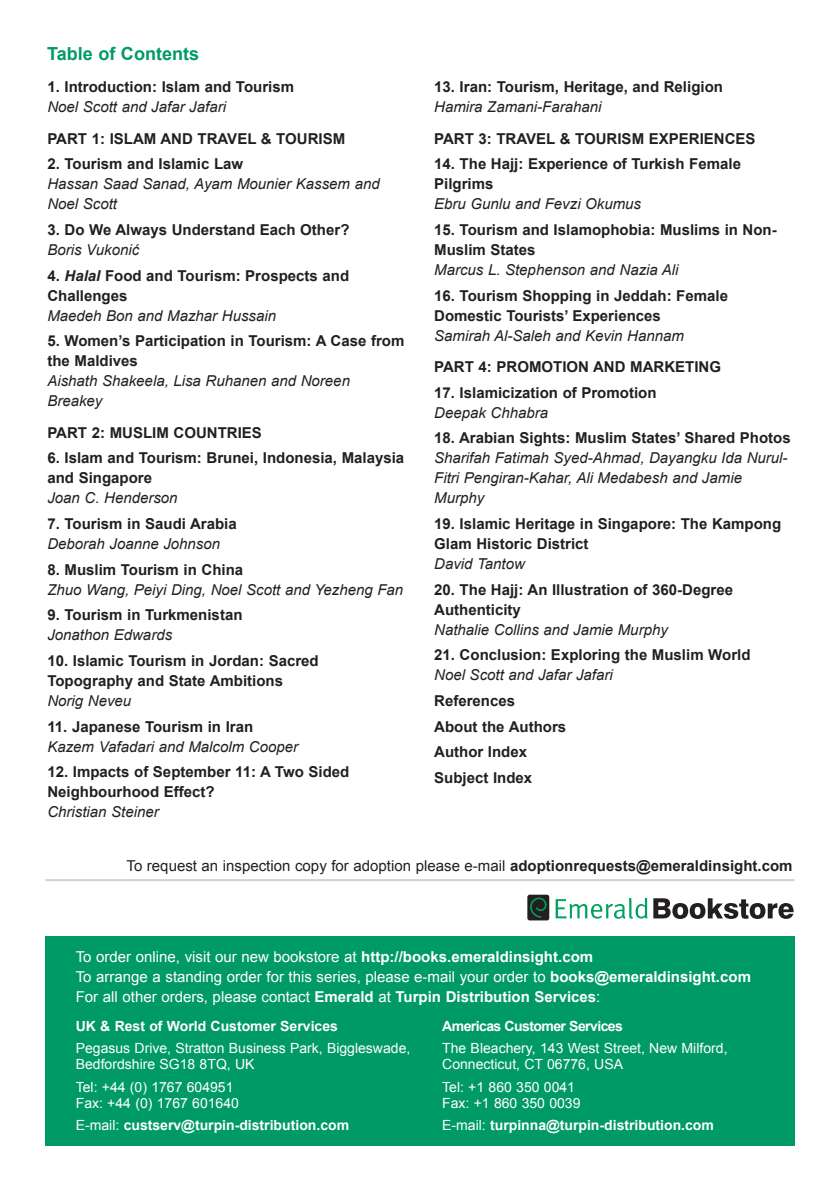
<style>
.page{position:relative;width:840px;height:1191px;background:#fff}
.page>*{position:absolute;margin:0;border:0;box-sizing:border-box;transform-origin:0 0}
.t1{font:700 18px "Arial";color:#009a67}
.t2{font:700 15px/20px "Arial";color:#231f20}
.t3{font:italic 15px/20px "Arial";color:#231f20}
.t4{font:15px/20px "Arial";color:#fff}
.t5{font:15px "Arial";color:#231f20}
.t6{font:14px/16.4px "Arial";color:#fff}
.t7{font:700 14px "Arial";color:#fff}
.t8{font:700 14px "Arial";letter-spacing:-.04em;color:#fff}
.s1{font-style:italic}
.s2{font-weight:700}
.s3{font-weight:400}
</style>
<div class="page">
<div style="left:45px;top:935px;width:749px;height:210px;background:#009a67"></div>
<div style="left:527px;top:894px;width:22px;height:26px;background:#231f20;border-radius:2px"></div>
<svg style="left:530px;top:897px;width:17px;height:20px"></svg>
<svg style="left:653px;top:898px;width:140px;height:21px"></svg>
<svg style="left:555px;top:897px;width:92px;height:22px"></svg>
<hr style="left:45px;top:879px;width:749px;height:2px;background:#d1d2d4">
<p class="t1" style="left:47px;top:42px;width:153px">Table of Contents</p>
<p class="t2" style="left:47px;top:78px;width:248px">1. Introduction: Islam and Tourism</p>
<p class="t3" style="left:47px;top:97px;width:180px">Noel Scott and Jafar Jafari</p>
<p class="t2" style="left:47px;top:129px;width:299px">PART 1: ISLAM AND TRAVEL &amp; TOURISM</p>
<p class="t2" style="left:47px;top:155px;width:197px">2. Tourism and Islamic Law</p>
<p class="t3" style="left:47px;top:174px;width:333px">Hassan Saad Sanad, Ayam Mounier Kassem and<br>Noel Scott</p>
<p class="t2" style="left:47px;top:220px;width:303px">3. Do We Always Understand Each Other?</p>
<p class="t3" style="left:47px;top:240px;width:93px">Boris Vukonić</p>
<p class="t2" style="left:47px;top:266px;width:303px">4. <span class="s1">Halal</span> Food and Tourism: Prospects and<br>Challenges</p>
<p class="t3" style="left:47px;top:306px;width:230px">Maedeh Bon and Mazhar Hussain</p>
<p class="t2" style="left:47px;top:332px;width:358px">5. Women’s Participation in Tourism: A Case from the Maldives</p>
<p class="t3" style="left:47px;top:371px;width:304px">Aishath Shakeela, Lisa Ruhanen and Noreen<br>Breakey</p>
<p class="t2" style="left:47px;top:423px;width:216px">PART 2: MUSLIM COUNTRIES</p>
<p class="t2" style="left:47px;top:448px;width:358px">6. Islam and Tourism: Brunei, Indonesia, Malaysia and Singapore</p>
<p class="t3" style="left:47px;top:488px;width:132px">Joan C. Henderson</p>
<p class="t2" style="left:47px;top:514px;width:191px">7. Tourism in Saudi Arabia</p>
<p class="t3" style="left:47px;top:534px;width:174px">Deborah Joanne Johnson</p>
<p class="t2" style="left:47px;top:560px;width:197px">8. Muslim Tourism in China</p>
<p class="t3" style="left:47px;top:580px;width:357px">Zhuo Wang, Peiyi Ding, Noel Scott and Yezheng Fan</p>
<p class="t2" style="left:47px;top:605px;width:196px">9. Tourism in Turkmenistan</p>
<p class="t3" style="left:47px;top:625px;width:126px">Jonathon Edwards</p>
<p class="t2" style="left:47px;top:651px;width:273px">10. Islamic Tourism in Jordan: Sacred<br>Topography and State Ambitions</p>
<p class="t3" style="left:47px;top:691px;width:85px">Norig Neveu</p>
<p class="t2" style="left:47px;top:717px;width:207px">11. Japanese Tourism in Iran</p>
<p class="t3" style="left:47px;top:736px;width:252px">Kazem Vafadari and Malcolm Cooper</p>
<p class="t2" style="left:47px;top:762px;width:303px">12. Impacts of September 11: A Two Sided<br>Neighbourhood Effect?</p>
<p class="t3" style="left:47px;top:802px;width:113px">Christian Steiner</p>
<p class="t2" style="left:434px;top:77px;width:290px">13. Iran: Tourism, Heritage, and Religion</p>
<p class="t3" style="left:434px;top:97px;width:169px">Hamira Zamani-Farahani</p>
<p class="t2" style="left:434px;top:129px;width:323px">PART 3: TRAVEL &amp; TOURISM EXPERIENCES</p>
<p class="t2" style="left:434px;top:154px;width:308px">14. The Hajj: Experience of Turkish Female<br>Pilgrims</p>
<p class="t3" style="left:434px;top:194px;width:208px">Ebru Gunlu and Fevzi Okumus</p>
<p class="t2" style="left:434px;top:220px;width:344px">15. Tourism and Islamophobia: Muslims in Non-<br>Muslim States</p>
<p class="t3" style="left:434px;top:260px;width:246px">Marcus L. Stephenson and Nazia Ali</p>
<p class="t2" style="left:434px;top:286px;width:295px">16. Tourism Shopping in Jeddah: Female<br>Domestic Tourists’ Experiences</p>
<p class="t3" style="left:434px;top:325px;width:251px">Samirah Al-Saleh and Kevin Hannam</p>
<p class="t2" style="left:434px;top:357px;width:288px">PART 4: PROMOTION AND MARKETING</p>
<p class="t2" style="left:434px;top:383px;width:224px">17. Islamicization of Promotion</p>
<p class="t3" style="left:434px;top:402px;width:115px">Deepak Chhabra</p>
<p class="t2" style="left:434px;top:428px;width:358px">18. Arabian Sights: Muslim States’ Shared Photos</p>
<p class="t3" style="left:434px;top:448px;width:355px">Sharifah Fatimah Syed-Ahmad, Dayangku Ida Nurul-<br>Fitri Pengiran-Kahar, Ali Medabesh and Jamie<br>Murphy</p>
<p class="t2" style="left:434px;top:514px;width:348px">19. Islamic Heritage in Singapore: The Kampong<br>Glam Historic District</p>
<p class="t3" style="left:434px;top:554px;width:92px">David Tantow</p>
<p class="t2" style="left:434px;top:580px;width:300px">20. The Hajj: An Illustration of 360-Degree<br>Authenticity</p>
<p class="t3" style="left:434px;top:619px;width:235px">Nathalie Collins and Jamie Murphy</p>
<p class="t2" style="left:434px;top:645px;width:318px">21. Conclusion: Exploring the Muslim World</p>
<p class="t3" style="left:434px;top:665px;width:180px">Noel Scott and Jafar Jafari</p>
<p class="t2" style="left:434px;top:688px;width:133px;line-height:25.6px">References<br>About the Authors<br>Author Index<br>Subject Index</p>
<p class="t5" style="left:126px;top:856px;width:667px">To request an inspection copy for adoption please e-mail <span class="s2">adoptionrequests@emeraldinsight.com</span></p>
<p class="t4" style="left:76px;top:947px;width:676px">To order online, visit our new bookstore at <span class="s2">http://books.emeraldinsight.com<br></span>To arrange a standing order for this series, please e-mail your order to <span class="s2">books@emeraldinsight.com<br></span>For all other orders, please contact <span class="s2">Emerald</span> at <span class="s2">Turpin Distribution Services</span>:</p>
<p class="t7" style="left:76px;top:1016px;width:263px">UK &amp; Rest of World Customer Services</p>
<p class="t6" style="left:76px;top:1040px;width:336px">Pegasus Drive, Stratton Business Park, Biggleswade,<br>Bedfordshire SG18 8TQ, UK</p>
<p class="t6" style="left:76px;top:1078px;width:165px">Tel: +44 (0) 1767 604951<br>Fax: +44 (0) 1767 601640</p>
<p class="t7" style="left:76px;top:1116px;width:275px"><span class="s3">E-mail:</span> custserv@turpin-distribution.com</p>
<p class="t8" style="left:442px;top:1016px;width:182px">Americas Customer Services</p>
<p class="t6" style="left:442px;top:1040px;width:287px">The Bleachery, 143 West Street, New Milford,<br>Connecticut, CT 06776, USA</p>
<p class="t6" style="left:442px;top:1078px;width:140px">Tel: +1 860 350 0041<br>Fax: +1 860 350 0039</p>
<p class="t7" style="left:442px;top:1116px;width:273px"><span class="s3">E-mail:</span> turpinna@turpin-distribution.com</p>
</div>
